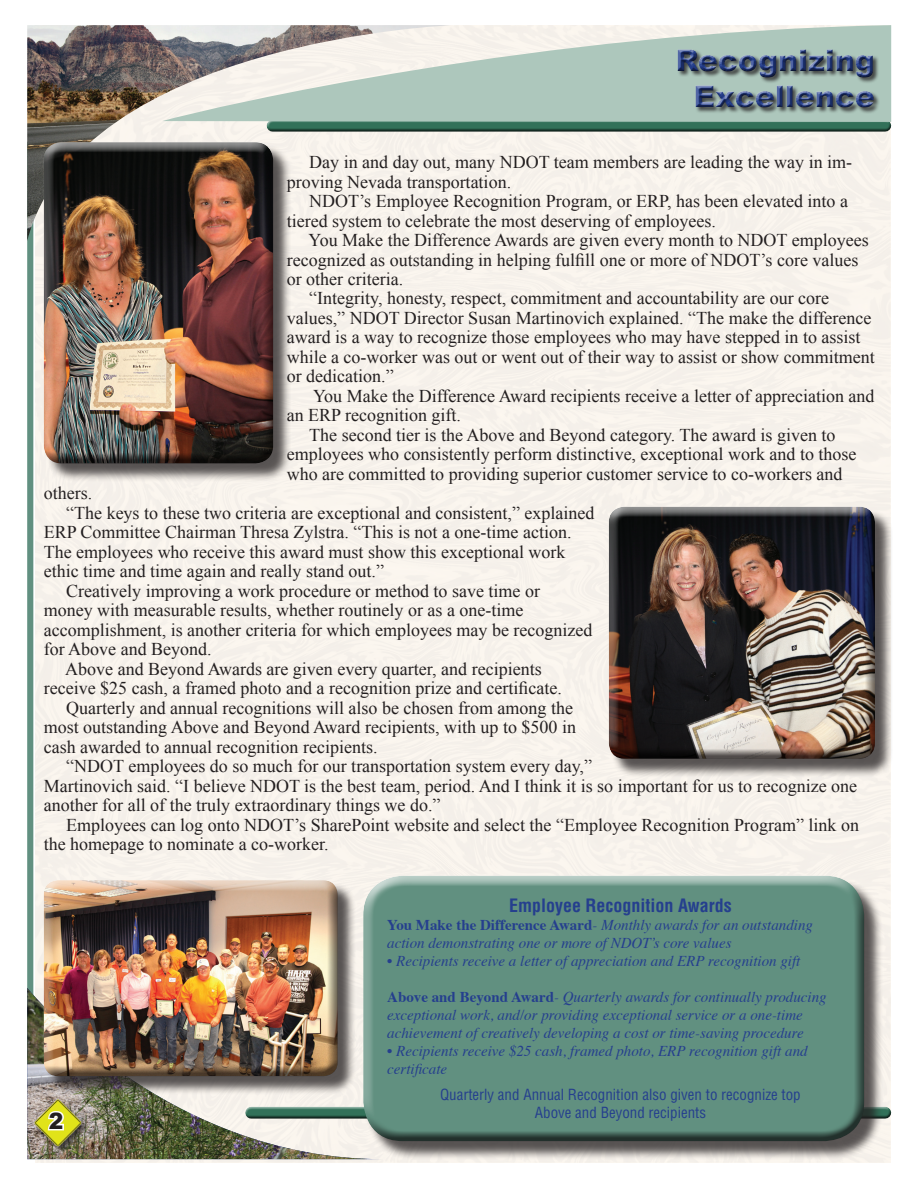
<style>
.page{position:relative;width:918px;height:1188px;background:#fff}
.page>*{position:absolute;margin:0;border:0;box-sizing:border-box;transform-origin:0 0}
.t1{font:900 30px/36px "Arial";color:#253f8e;text-align:right}
.t2{font:900 22.5px "Arial";color:#231f20}
.t3{font:18px/19.5px "Times New Roman";color:#231f20}
.t4{font:700 condensed 18px "Helvetica";color:#253f8e}
.t5{font:italic 15px/18px "Times";color:#253f8e}
.t6{font:condensed 15px/18px "Helvetica";color:#253f8e;text-align:center}
.s1{font-weight:700;font-style:normal}
</style>
<div class="page">
<svg style="left:27px;top:241px;width:6px;height:747px;background:#669384"></svg>
<img style="left:27px;top:25px;width:426px;height:216px">
<div style="left:46px;top:144px;width:246px;height:338px;background:#231f20;opacity:.75"></div>
<div style="left:43px;top:146px;width:231px;height:319px;background:#231f20;opacity:.75"></div>
<div style="left:611px;top:509px;width:282px;height:268px;background:#231f20;opacity:.75"></div>
<div style="left:608px;top:509px;width:267px;height:251px;background:#231f20;opacity:.75"></div>
<div style="left:365px;top:878px;width:518px;height:282px;background:#231f20;opacity:.75"></div>
<div style="left:360px;top:874px;width:506px;height:253px;background:#fff;opacity:.75"></div>
<div style="left:361px;top:886px;width:505px;height:257px;background:#231f20;opacity:.75"></div>
<div style="left:267px;top:121px;width:626px;height:11px;background:#231f20;opacity:.75"></div>
<svg style="left:367px;top:988px;width:16px;height:171px;background:#7ea294"></svg>
<img style="left:27px;top:988px;width:340px;height:171px">
<div style="left:46px;top:882px;width:310px;height:213px;background:#231f20;opacity:.75"></div>
<div style="left:42px;top:882px;width:297px;height:195px;background:#231f20;opacity:.75"></div>
<svg style="left:162px;top:25px;width:729px;height:97px;background:#c2cec6"></svg>
<div style="left:666px;top:44px;width:219px;height:75px;background:#231f20;opacity:.75"></div>
<div style="left:33px;top:1099px;width:56px;height:55px;background:#231f20;opacity:.75"></div>
<img style="left:33px;top:1096px;width:51px;height:51px">
<svg style="left:46px;top:1109px;width:20px;height:23px"></svg>
<h1 class="t1" style="left:675px;top:43px;width:201px">Recognizing<br>Excellence</h1>
<p class="t3" style="left:287px;top:152px;width:567px;text-indent:22px">Day in and day out, many NDOT team members are leading the way in im&shy;proving Nevada transportation.</p>
<p class="t3" style="left:287px;top:191px;width:563px;text-indent:22px">NDOT’s Employee Recognition Program, or ERP, has been elevated into a tiered system to celebrate the most deserving of employees.</p>
<p class="t3" style="left:309px;top:230px;width:562px">You Make the Difference Awards are given every month to NDOT employees</p>
<p class="t3" style="left:287px;top:249px;width:573px">recognized as outstanding in helping fulfill one or more of NDOT’s core values</p>
<p class="t3" style="left:287px;top:269px;width:118px">or other criteria.</p>
<p class="t3" style="left:309px;top:288px;width:522px">“Integrity, honesty, respect, commitment and accountability are our core</p>
<p class="t3" style="left:287px;top:308px;width:586px">values,” NDOT Director Susan Martinovich explained. “The make the difference</p>
<p class="t3" style="left:287px;top:327px;width:575px">award is a way to recognize those employees who may have stepped in to assist</p>
<p class="t3" style="left:287px;top:347px;width:590px">while a co-worker was out or went out of their way to assist or show commitment</p>
<p class="t3" style="left:287px;top:366px;width:108px">or dedication.”</p>
<p class="t3" style="left:313px;top:386px;width:563px">You Make the Difference Award recipients receive a letter of appreciation and</p>
<p class="t3" style="left:287px;top:405px;width:176px">an ERP recognition gift.</p>
<p class="t3" style="left:309px;top:425px;width:528px">The second tier is the Above and Beyond category. The award is given to</p>
<p class="t3" style="left:287px;top:444px;width:571px">employees who consistently perform distinctive, exceptional work and to those</p>
<p class="t3" style="left:287px;top:464px;width:557px">who are committed to providing superior customer service to co-workers and</p>
<p class="t3" style="left:44px;top:483px;width:50px">others.</p>
<p class="t3" style="left:66px;top:503px;width:530px">“The keys to these two criteria are exceptional and consistent,” explained</p>
<p class="t3" style="left:44px;top:522px;width:529px">ERP Committee Chairman Thresa Zylstra. “This is not a one-time action.</p>
<p class="t3" style="left:44px;top:542px;width:523px">The employees who receive this award must show this exceptional work</p>
<p class="t3" style="left:44px;top:561px;width:342px">ethic time and time again and really stand out.”</p>
<p class="t3" style="left:66px;top:581px;width:475px">Creatively improving a work procedure or method to save time or</p>
<p class="t3" style="left:44px;top:600px;width:481px">money with measurable results, whether routinely or as a one-time</p>
<p class="t3" style="left:44px;top:620px;width:550px">accomplishment, is another criteria for which employees may be recognized</p>
<p class="t3" style="left:44px;top:639px;width:169px">for Above and Beyond.</p>
<p class="t3" style="left:65px;top:659px;width:478px">Above and Beyond Awards are given every quarter, and recipients</p>
<p class="t3" style="left:44px;top:678px;width:520px">receive $25 cash, a framed photo and a recognition prize and certificate.</p>
<p class="t3" style="left:66px;top:698px;width:508px">Quarterly and annual recognitions will also be chosen from among the</p>
<p class="t3" style="left:44px;top:717px;width:534px">most outstanding Above and Beyond Award recipients, with up to $500 in</p>
<p class="t3" style="left:44px;top:737px;width:335px">cash awarded to annual recognition recipients.</p>
<p class="t3" style="left:66px;top:756px;width:527px">“NDOT employees do so much for our transportation system every day,”</p>
<p class="t3" style="left:44px;top:776px;width:815px">Martinovich said. “I believe NDOT is the best team, period. And I think it is so important for us to recognize one</p>
<p class="t3" style="left:44px;top:795px;width:398px">another for all of the truly extraordinary things we do.”</p>
<p class="t3" style="left:66px;top:815px;width:794px">Employees can log onto NDOT’s SharePoint website and select the “Employee Recognition Program” link on</p>
<p class="t3" style="left:44px;top:834px;width:286px">the homepage to nominate a co-worker.</p>
<p class="t2" style="left:49px;top:1108px;width:16px">2</p>
<p class="t4" style="left:509px;top:895px;width:224px">Employee Recognition Awards</p>
<p class="t5" style="left:387px;top:915px;width:427px"><span class="s1">You Make the Difference Award</span>- Monthly awards for an outstanding action demonstrating one or more of NDOT’s core values</p>
<p class="t5" style="left:387px;top:951px;width:415px">• Recipients receive a letter of appreciation and ERP recognition gift</p>
<p class="t5" style="left:387px;top:987px;width:441px"><span class="s1">Above and Beyond Award</span>- Quarterly awards for continually producing exceptional work, and/or providing exceptional service or a one-time achievement of creatively developing a cost or time-saving procedure</p>
<p class="t5" style="left:387px;top:1041px;width:422px">• Recipients receive $25 cash, framed photo, ERP recognition gift and certificate</p>
<p class="t6" style="left:440px;top:1085px;width:362px">Quarterly and Annual Recognition also given to recognize top<br>Above and Beyond recipients</p>
</div>
